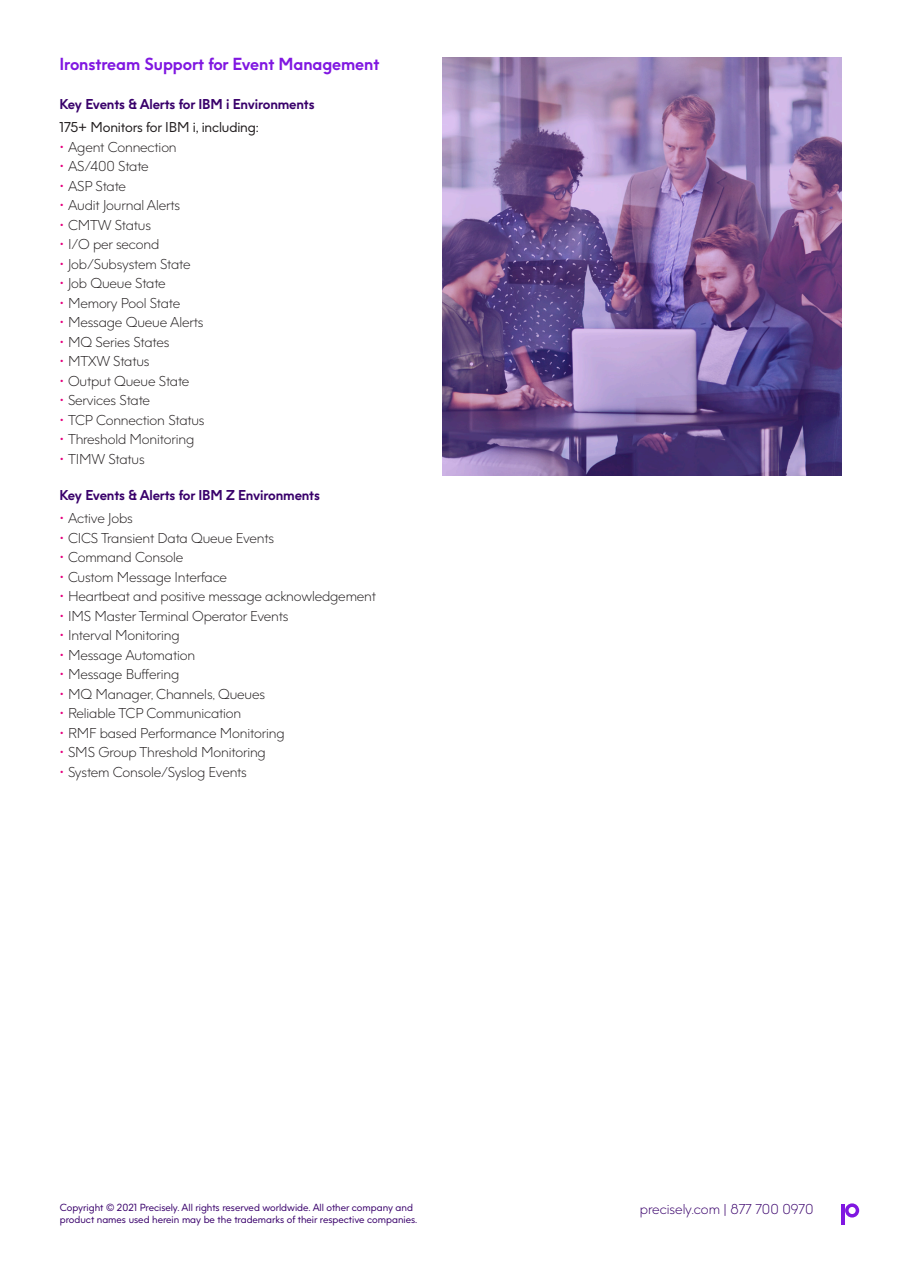
<style>
.page{position:relative;width:918px;height:1263px;background:#fff}
.page>*{position:absolute;margin:0;border:0;box-sizing:border-box;transform-origin:0 0}
.t1{font:700 16.5px "Precisely";letter-spacing:-.005em;color:#8017e1}
.t2{font:300 13.5px "Precisely";letter-spacing:-.01em;color:#231f20}
.t3{font:700 13.5px "Precisely";letter-spacing:-.01em;color:#39006b}
.t4{font:13.5px "Precisely";letter-spacing:-.01em;color:#231f20}
.t5{font:300 13.5px "Precisely";color:#39006b}
.t6{font:9.75px "Precisely";color:#39006b}
.s1{color:#e5007e}
</style>
<div class="page">
<svg style="left:845px;top:1203px;width:14px;height:14px"></svg>
<hr style="left:842px;top:1204px;width:3px;height:20px;background:#8017e1">
<img style="left:443px;top:57px;width:399px;height:419px">
<p class="t1" style="left:60px;top:53px;width:321px">Ironstream Support for Event Management</p>
<p class="t3" style="left:60px;top:95px;width:257px">Key Events &amp; Alerts for IBM i Environments</p>
<p class="t4" style="left:60px;top:119px;width:201px">175+ Monitors for IBM i, including:</p>
<p class="t2" style="left:60px;top:138px;width:119px"><span class="s1">•</span> Agent Connection</p>
<p class="t2" style="left:60px;top:158px;width:91px"><span class="s1">•</span> AS/400 State</p>
<p class="t2" style="left:60px;top:177px;width:68px"><span class="s1">•</span> ASP State</p>
<p class="t2" style="left:60px;top:197px;width:122px"><span class="s1">•</span> Audit Journal Alerts</p>
<p class="t2" style="left:60px;top:216px;width:93px"><span class="s1">•</span> CMTW Status</p>
<p class="t2" style="left:60px;top:236px;width:101px"><span class="s1">•</span> I/O per second</p>
<p class="t2" style="left:60px;top:255px;width:133px"><span class="s1">•</span> Job/Subsystem State</p>
<p class="t2" style="left:60px;top:275px;width:108px"><span class="s1">•</span> Job Queue State</p>
<p class="t2" style="left:60px;top:294px;width:122px"><span class="s1">•</span> Memory Pool State</p>
<p class="t2" style="left:60px;top:314px;width:145px"><span class="s1">•</span> Message Queue Alerts</p>
<p class="t2" style="left:60px;top:333px;width:111px"><span class="s1">•</span> MQ Series States</p>
<p class="t2" style="left:60px;top:353px;width:92px"><span class="s1">•</span> MTXW Status</p>
<p class="t2" style="left:60px;top:372px;width:131px"><span class="s1">•</span> Output Queue State</p>
<p class="t2" style="left:60px;top:392px;width:92px"><span class="s1">•</span> Services State</p>
<p class="t2" style="left:60px;top:411px;width:147px"><span class="s1">•</span> TCP Connection Status</p>
<p class="t2" style="left:60px;top:431px;width:136px"><span class="s1">•</span> Threshold Monitoring</p>
<p class="t2" style="left:60px;top:450px;width:87px"><span class="s1">•</span> TIMW Status</p>
<p class="t3" style="left:60px;top:486px;width:262px">Key Events &amp; Alerts for IBM Z Environments</p>
<p class="t2" style="left:60px;top:510px;width:75px"><span class="s1">•</span> Active Jobs</p>
<p class="t2" style="left:60px;top:529px;width:216px"><span class="s1">•</span> CICS Transient Data Queue Events</p>
<p class="t2" style="left:60px;top:549px;width:125px"><span class="s1">•</span> Command Console</p>
<p class="t2" style="left:60px;top:568px;width:169px"><span class="s1">•</span> Custom Message Interface</p>
<p class="t2" style="left:60px;top:588px;width:318px"><span class="s1">•</span> Heartbeat and positive message acknowledgement</p>
<p class="t2" style="left:60px;top:607px;width:230px"><span class="s1">•</span> IMS Master Terminal Operator Events</p>
<p class="t2" style="left:60px;top:627px;width:122px"><span class="s1">•</span> Interval Monitoring</p>
<p class="t2" style="left:60px;top:646px;width:137px"><span class="s1">•</span> Message Automation</p>
<p class="t2" style="left:60px;top:666px;width:121px"><span class="s1">•</span> Message Buffering</p>
<p class="t2" style="left:60px;top:685px;width:207px"><span class="s1">•</span> MQ Manager, Channels, Queues</p>
<p class="t2" style="left:60px;top:705px;width:183px"><span class="s1">•</span> Reliable TCP Communication</p>
<p class="t2" style="left:60px;top:724px;width:227px"><span class="s1">•</span> RMF based Performance Monitoring</p>
<p class="t2" style="left:60px;top:744px;width:208px"><span class="s1">•</span> SMS Group Threshold Monitoring</p>
<p class="t2" style="left:60px;top:763px;width:189px"><span class="s1">•</span> System Console/Syslog Events</p>
<p class="t6" style="left:60px;top:1201px;width:355px">Copyright © 2021 Precisely. All rights reserved worldwide. All other company and</p>
<p class="t6" style="left:60px;top:1213px;width:359px">product names used herein may be the trademarks of their respective companies.</p>
<p class="t5" style="left:640px;top:1201px;width:175px">precisely.com | 877 700 0970</p>
</div>
